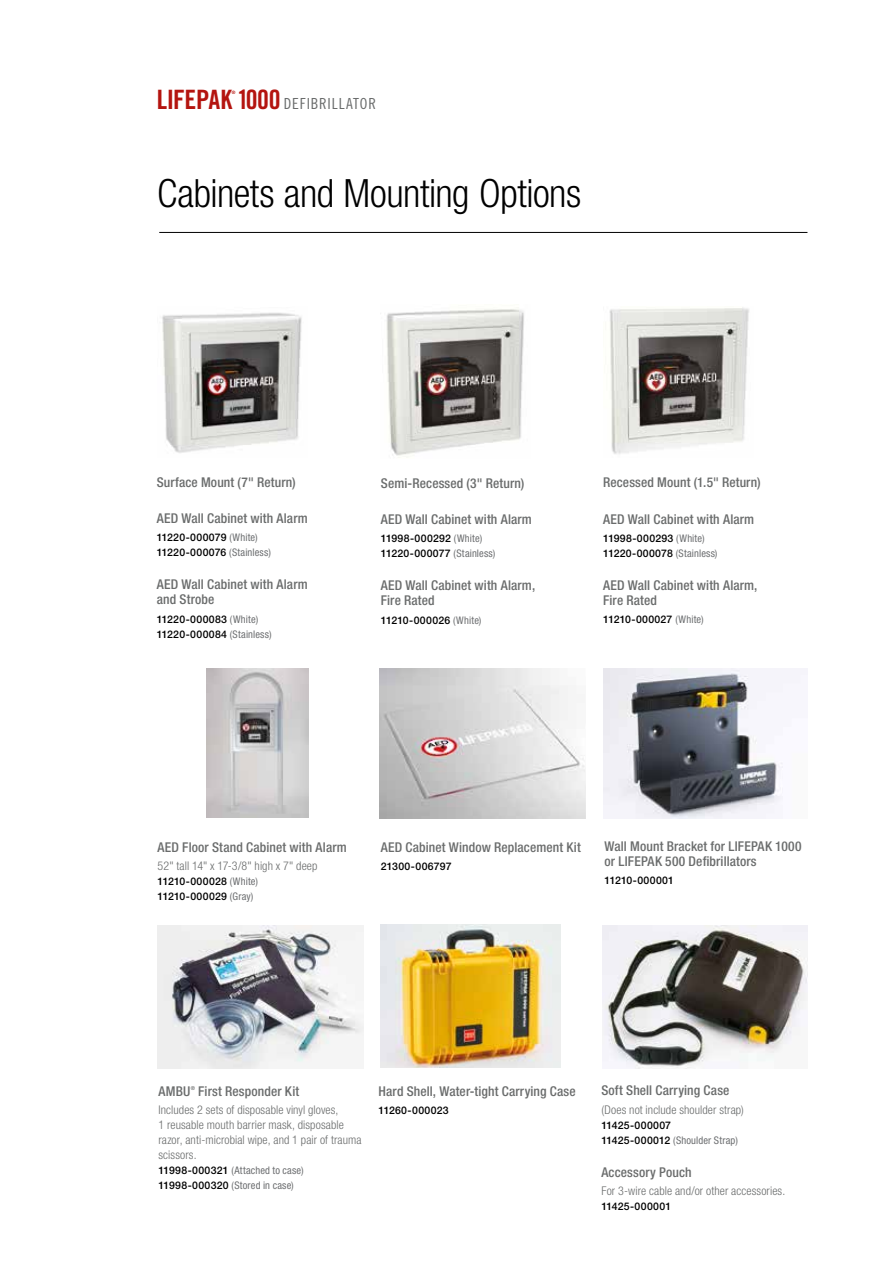
<style>
.page{position:relative;width:893px;height:1263px;background:#fff}
.page>*{position:absolute;margin:0;border:0;box-sizing:border-box;transform-origin:0 0}
.t1{font:300 condensed 39px "Helvetica Neue LTW1 G";letter-spacing:-.01em;color:#000}
.t2{font:26.7px "Trade Gothic LT Std Bd Cn 20";letter-spacing:-.015em;color:#b4140f}
.t3{font:15.3px "Trade Gothic LT Std Cn 18";letter-spacing:.05em;color:#6a6c6c}
.t4{font:500 condensed 13.5px/15px "Helvetica Neue LTW1 G";letter-spacing:.01em;color:#6a6c6c}
.t5{font:300 condensed 12px/15px "Helvetica Neue LTW1 G";letter-spacing:.01em;color:#6a6c6c}
.t6{font:500 10.5px/15px "Helvetica Neue LTW1 G";letter-spacing:.02em;color:#000}
.t7{font:condensed 10.5px/15px "Helvetica Neue LTW1 G";letter-spacing:.015em;color:#6d6f71}
.t8{font:500 condensed 5.4px "Helvetica Neue LTW1 G";color:#6a6c6c}
.t9{font:4.65px "Trade Gothic LT Std Bd Cn 20";color:#b4140f}
.s1{font-family:"Trade Gothic LT Std Bd Cn 20";font-size:26.7px;color:#b4140f}
.s2{font-weight:400;font-stretch:condensed;color:#6d6f71}
.s3{font-weight:500;font-stretch:normal;color:#000}
</style>
<div class="page">
<img style="left:162px;top:312px;width:140px;height:141px">
<img style="left:609px;top:307px;width:140px;height:147px">
<img style="left:386px;top:309px;width:138px;height:147px">
<hr style="left:159px;top:232px;width:648px;height:1px;background:#000">
<img style="left:380px;top:669px;width:205px;height:149px">
<img style="left:206px;top:669px;width:103px;height:149px">
<img style="left:603px;top:668px;width:204px;height:150px">
<img style="left:380px;top:925px;width:181px;height:142px">
<img style="left:602px;top:925px;width:205px;height:143px">
<img style="left:158px;top:925px;width:206px;height:143px">
<h2 class="t2" style="left:157px;top:84px;width:77px">LIFEPAK</h2>
<p class="t9" style="left:232px;top:89px;width:5px">®</p>
<p class="t3" style="left:237px;top:95px;width:140px"><span class="s1">1000</span> DEFIBRILLATOR</p>
<h1 class="t1" style="left:157px;top:170px;width:426px">Cabinets and Mounting Options</h1>
<p class="t4" style="left:157px;top:474px;width:140px">Surface Mount (7" Return)</p>
<p class="t4" style="left:157px;top:511px;width:153px">AED Wall Cabinet with Alarm</p>
<p class="t6" style="left:157px;top:530px;width:116px">11220-000079 <span class="s2">(White)<br></span>11220-000076 <span class="s2">(Stainless)</span></p>
<p class="t4" style="left:157px;top:577px;width:153px">AED Wall Cabinet with Alarm and Strobe</p>
<p class="t6" style="left:157px;top:611px;width:116px">11220-000083 <span class="s2">(White)<br></span>11220-000084 <span class="s2">(Stainless)</span></p>
<p class="t4" style="left:381px;top:475px;width:145px">Semi-Recessed (3" Return)</p>
<p class="t4" style="left:381px;top:512px;width:153px">AED Wall Cabinet with Alarm</p>
<p class="t6" style="left:381px;top:531px;width:116px">11998-000292 <span class="s2">(White)<br></span>11220-000077 <span class="s2">(Stainless)</span></p>
<p class="t4" style="left:381px;top:578px;width:156px">AED Wall Cabinet with Alarm,<br>Fire Rated</p>
<p class="t6" style="left:381px;top:612px;width:102px">11210-000026 <span class="s2">(White)</span></p>
<p class="t4" style="left:603px;top:475px;width:159px">Recessed Mount (1.5" Return)</p>
<p class="t4" style="left:603px;top:511px;width:153px">AED Wall Cabinet with Alarm</p>
<p class="t6" style="left:603px;top:531px;width:116px">11998-000293 <span class="s2">(White)<br></span>11220-000078 <span class="s2">(Stainless)</span></p>
<p class="t4" style="left:603px;top:578px;width:156px">AED Wall Cabinet with Alarm,<br>Fire Rated</p>
<p class="t6" style="left:603px;top:612px;width:102px">11210-000027 <span class="s2">(White)</span></p>
<p class="t4" style="left:158px;top:840px;width:191px">AED Floor Stand Cabinet with Alarm</p>
<p class="t5" style="left:158px;top:858px;width:162px">52" tall 14" x 17-3/8" high x 7" deep</p>
<p class="t6" style="left:158px;top:874px;width:102px">11210-000028 <span class="s2">(White)<br></span>11210-000029 <span class="s2">(Gray)</span></p>
<p class="t4" style="left:381px;top:840px;width:201px">AED Cabinet Window Replacement Kit</p>
<p class="t6" style="left:381px;top:859px;width:72px">21300-006797</p>
<p class="t4" style="left:605px;top:839px;width:198px">Wall Mount Bracket for LIFEPAK 1000 or LIFEPAK 500 Defibrillators</p>
<p class="t6" style="left:605px;top:873px;width:71px">11210-000001</p>
<p class="t4" style="left:158px;top:1083px;width:34px">AMBU</p>
<p class="t8" style="left:191px;top:1085px;width:6px">®</p>
<p class="t4" style="left:198px;top:1083px;width:102px">First Responder Kit</p>
<p class="t5" style="left:158px;top:1102px;width:204px">Includes 2 sets of disposable vinyl gloves,<br>1 reusable mouth barrier mask, disposable razor, anti-microbial wipe, and 1 pair of trauma scissors.</p>
<p class="t7" style="left:158px;top:1163px;width:147px"><span class="s3">11998-000321</span> (Attached to case)<br><span class="s3">11998-000320</span> (Stored in case)</p>
<p class="t4" style="left:379px;top:1083px;width:199px">Hard Shell, Water-tight Carrying Case</p>
<p class="t6" style="left:379px;top:1103px;width:72px">11260-000023</p>
<p class="t4" style="left:601px;top:1083px;width:130px">Soft Shell Carrying Case</p>
<p class="t5" style="left:601px;top:1102px;width:144px">(Does not include shoulder strap)</p>
<p class="t6" style="left:601px;top:1117px;width:138px">11425-000007<br>11425-000012 <span class="s2">(Shoulder Strap)</span></p>
<p class="t4" style="left:601px;top:1164px;width:92px">Accessory Pouch</p>
<p class="t5" style="left:601px;top:1183px;width:185px">For 3-wire cable and/or other accessories.</p>
<p class="t6" style="left:601px;top:1198px;width:71px">11425-000001</p>
</div>
